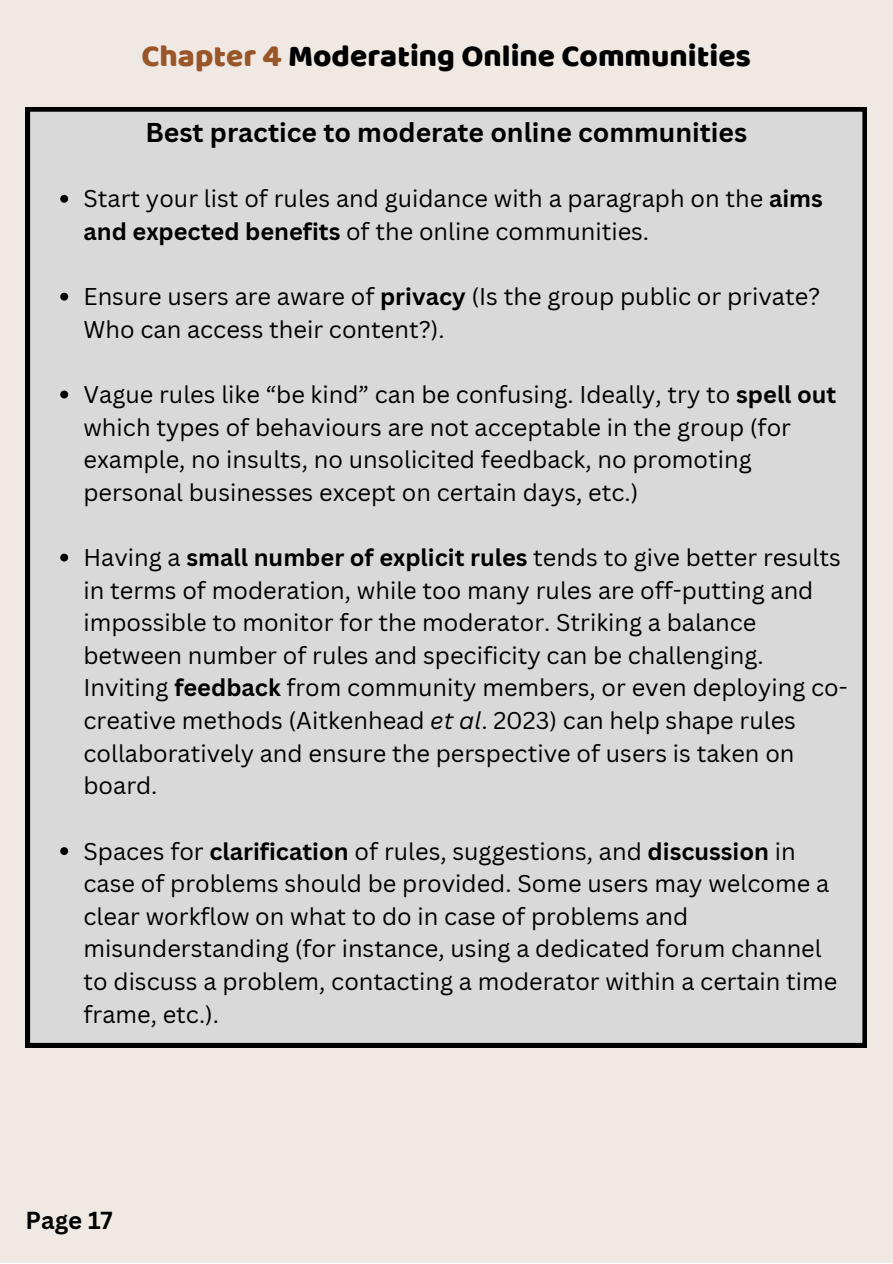
<style>
.page{position:relative;width:893px;height:1264px;background:#fff}
.page>*{position:absolute;margin:0;border:0;box-sizing:border-box;transform-origin:0 0}
.t1{font:31.5px "Baloo";color:#000}
.t2{font:700 26.55px "Canva Sans";color:#000}
.t3{font:700 24px "Canva Sans";color:#000}
.t4{font:23.55px/32.5px "Canva Sans";color:#000}
.s1{color:#995628}
.s2{font-weight:700}
.s3{font-style:italic}
</style>
<div class="page">
<div style="left:0;top:0;width:892px;height:1262px;background:#f0e9e3"></div>
<div style="left:26px;top:107px;width:840px;height:940px;background:#d9d9d9"></div>
<svg style="left:60px;top:195px;width:8px;height:8px"></svg>
<svg style="left:60px;top:293px;width:8px;height:7px"></svg>
<svg style="left:60px;top:390px;width:8px;height:8px"></svg>
<svg style="left:60px;top:553px;width:8px;height:8px"></svg>
<svg style="left:60px;top:847px;width:8px;height:8px"></svg>
<p class="t1" style="left:141px;top:37px;width:611px"><span class="s1">Chapter 4</span> Moderating Online Communities</p>
<p class="t2" style="left:145px;top:114px;width:603px">Best practice to moderate online communities</p>
<p class="t4" style="left:83px;top:182px;width:741px">Start your list of rules and guidance with a paragraph on the <span class="s2">aims and expected benefits</span> of the online communities.</p>
<p class="t4" style="left:83px;top:280px;width:738px">Ensure users are aware of <span class="s2">privacy</span> (Is the group public or private?<br>Who can access their content?).</p>
<p class="t4" style="left:83px;top:377px;width:754px">Vague rules like “be kind” can be confusing. Ideally, try to <span class="s2">spell out </span>which types of behaviours are not acceptable in the group (for example, no insults, no unsolicited feedback, no promoting personal businesses except on certain days, etc.)</p>
<p class="t4" style="left:83px;top:540px;width:765px">Having a <span class="s2">small number of explicit rules</span> tends to give better results in terms of moderation, while too many rules are off-putting and impossible to monitor for the moderator. Striking a balance between number of rules and specificity can be challenging.<br>Inviting <span class="s2">feedback</span> from community members, or even deploying co&shy;creative methods (Aitkenhead <span class="s3">et al</span>. 2023) can help shape rules collaboratively and ensure the perspective of users is taken on board.</p>
<p class="t4" style="left:83px;top:834px;width:755px">Spaces for <span class="s2">clarification</span> of rules, suggestions, and <span class="s2">discussion</span> in case of problems should be provided. Some users may welcome a clear workflow on what to do in case of problems and misunderstanding (for instance, using a dedicated forum channel to discuss a problem, contacting a moderator within a certain time frame, etc.).</p>
<p class="t3" style="left:26px;top:1203px;width:89px">Page 17</p>
</div>
